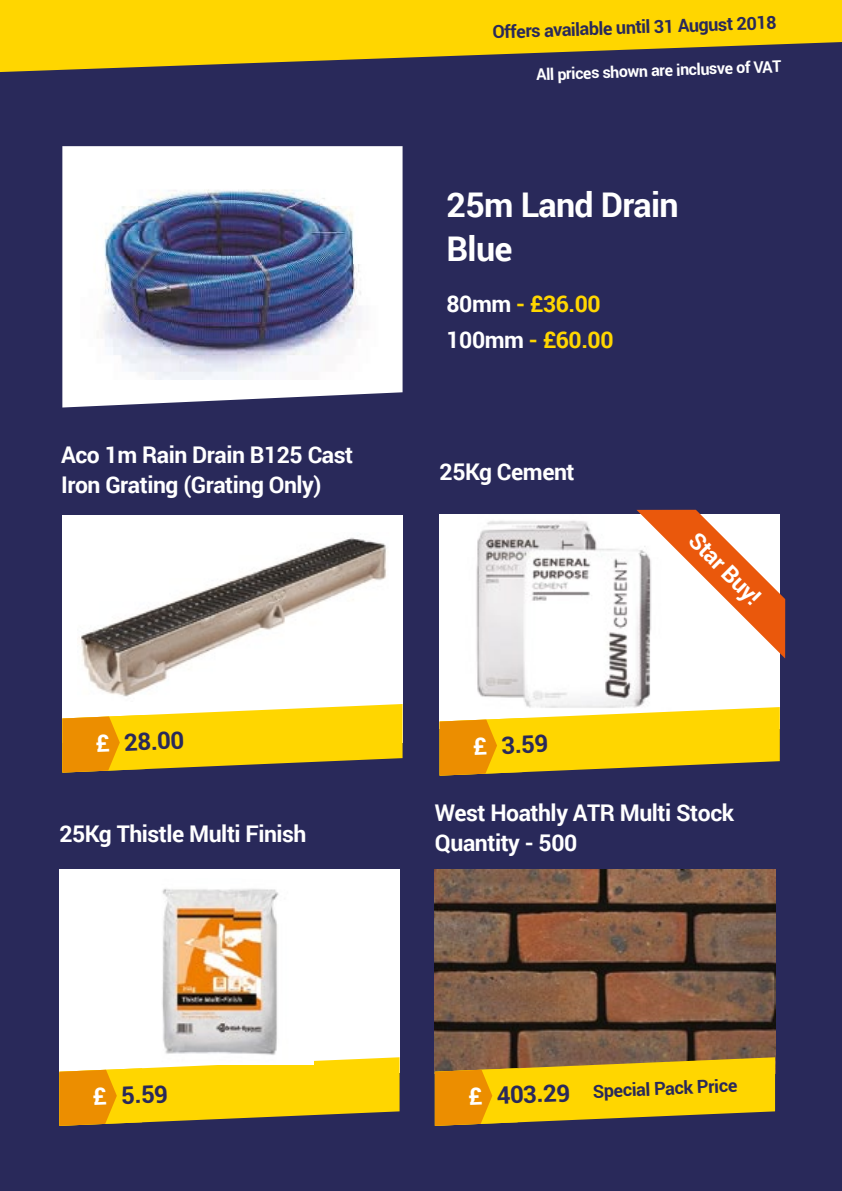
<style>
.page{position:relative;width:842px;height:1191px;background:#29295a}
.page>*{position:absolute;margin:0;border:0;box-sizing:border-box;transform-origin:0 0}
.t1{font:700 34px/44px "Roboto";letter-spacing:-.02em;color:#fff}
.t2{font:700 24px "Roboto";color:#29295a}
.t3{font:700 23px/30px "Roboto";letter-spacing:-.02em;color:#fff}
.t4{font:700 23px/36px "Roboto";letter-spacing:-.02em;color:#ffd600}
.t5{font:700 18px "Roboto";color:#29295a}
.t6{font:700 16px "Roboto";color:#fff}
.s1{color:#fff}
.s2{font-size:24px;color:#fff}
.s3{font-size:24px}
</style>
<div class="page">
<svg style="left:0;top:0;width:842px;height:72px;fill:#ffd600"></svg>
<svg style="left:62px;top:146px;width:341px;height:261px;background:#e9e9ee"></svg>
<div style="left:62px;top:515px;width:341px;height:227px;background:#fff"></div>
<svg style="left:62px;top:704px;width:341px;height:68px"></svg>
<div style="left:440px;top:515px;width:340px;height:214px;background:#fff"></div>
<img style="left:476px;top:520px;width:174px;height:187px">
<svg style="left:440px;top:707px;width:340px;height:68px"></svg>
<svg style="left:636px;top:510px;width:149px;height:148px"></svg>
<div style="left:59px;top:869px;width:341px;height:204px;background:#fff"></div>
<svg style="left:59px;top:1057px;width:341px;height:68px"></svg>
<img style="left:435px;top:869px;width:340px;height:188px">
<svg style="left:435px;top:1057px;width:340px;height:68px;background:#daaf10"></svg>
<img style="left:128px;top:888px;width:186px;height:176px">
<img style="left:80px;top:174px;width:300px;height:206px">
<img style="left:79px;top:537px;width:308px;height:160px">
<p class="t5" style="left:492px;top:19px;width:286px;rotate:-2deg">Offers available until 31 August 2018</p>
<p class="t6" style="left:536px;top:63px;width:247px;rotate:-2deg">All prices shown are inclusve of VAT</p>
<h1 class="t1" style="left:446px;top:181px;width:234px">25m Land Drain<br>Blue</h1>
<p class="t3" style="left:61px;top:439px;width:293px">Aco 1m Rain Drain B125 Cast<br>Iron Grating (Grating Only)</p>
<p class="t4" style="left:446px;top:285px;width:169px"><span class="s1">80mm</span> - £36.00<br><span class="s1">100mm</span> - £60.00</p>
<p class="t3" style="left:440px;top:456px;width:136px">25Kg Cement</p>
<p class="t2" style="left:95px;top:726px;width:90px;rotate:-2deg"><span class="s1">£</span> 28.00</p>
<p class="t2" style="left:472px;top:729px;width:77px;rotate:-2deg"><span class="s1">£</span> 3.59</p>
<p class="t3" style="left:704px;top:525px;width:92px;rotate:45deg">Star Buy!</p>
<p class="t3" style="left:59px;top:818px;width:249px">25Kg Thistle Multi Finish</p>
<p class="t3" style="left:435px;top:797px;width:301px">West Hoathly ATR Multi Stock<br>Quantity - 500</p>
<p class="t2" style="left:92px;top:1079px;width:77px;rotate:-2deg"><span class="s1">£</span> 5.59</p>
<p class="t5" style="left:468px;top:1082px;width:271px;rotate:-2deg"><span class="s2">£</span> <span class="s3">403.29</span> Special Pack Price</p>
</div>
